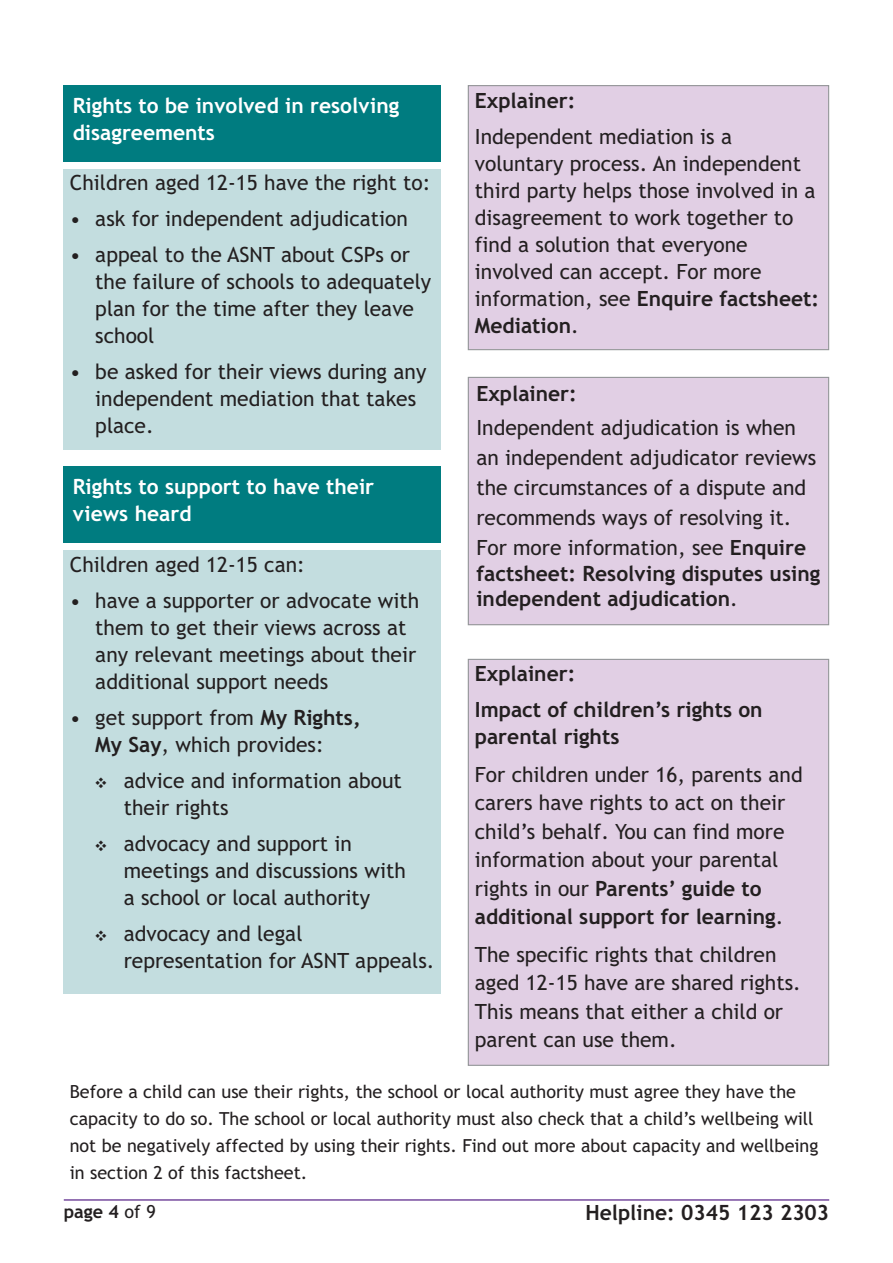
<style>
.page{position:relative;width:893px;height:1263px;background:#fff}
.page>*{position:absolute;margin:0;border:0;box-sizing:border-box;transform-origin:0 0}
.t1{font:21px/27px "Trebuchet MS";color:#231f20}
.t2{font:700 21px/36px "Trebuchet MS";color:#231f20}
.t3{font:700 21px/27px "Trebuchet MS";color:#fff}
.t4{font:18px/27px "Trebuchet MS";color:#231f20}
.t5{font:700 18px "Trebuchet MS";color:#231f20}
.s1{font-weight:700}
.s2{font-family:"Monotype Sorts";font-size:15px}
.s3{font-weight:400}
</style>
<div class="page">
<hr style="left:64px;top:1199px;width:765px;height:2px;background:#764b9e">
<div style="left:64px;top:85px;width:377px;height:77px;background:#007c80"></div>
<div style="left:64px;top:169px;width:377px;height:280px;background:#c3dddf"></div>
<div style="left:64px;top:466px;width:377px;height:77px;background:#007c80"></div>
<div style="left:64px;top:550px;width:377px;height:443px;background:#c3dddf"></div>
<div style="left:469px;top:660px;width:359px;height:405px;background:#e1cfe4"></div>
<div style="left:468px;top:659px;width:361px;height:407px;border:1px solid #939598"></div>
<div style="left:469px;top:86px;width:359px;height:263px;background:#e1cfe4"></div>
<div style="left:468px;top:85px;width:361px;height:265px;border:1px solid #939598"></div>
<div style="left:469px;top:378px;width:359px;height:246px;background:#e1cfe4"></div>
<div style="left:468px;top:377px;width:361px;height:248px;border:1px solid #939598"></div>
<p class="t3" style="left:73px;top:92px;width:328px">Rights to be involved in resolving disagreements</p>
<p class="t1" style="left:70px;top:169px;width:362px">Children aged 12-15 have the right to:</p>
<p class="t1" style="left:70px;top:205px;width:340px">• ask for independent adjudication</p>
<p class="t1" style="left:95px;top:241px;width:337px;text-indent:-26px">• appeal to the ASNT about CSPs or the failure of schools to adequately plan for the time after they leave school</p>
<p class="t1" style="left:95px;top:358px;width:333px;text-indent:-26px">• be asked for their views during any independent mediation that takes place.</p>
<p class="t3" style="left:73px;top:473px;width:303px">Rights to support to have their views heard</p>
<p class="t1" style="left:70px;top:551px;width:237px">Children aged 12-15 can:</p>
<p class="t1" style="left:95px;top:587px;width:325px;text-indent:-26px">• have a supporter or advocate with them to get their views across at any relevant meetings about their additional support needs</p>
<p class="t1" style="left:70px;top:704px;width:292px;text-align:center">• get support from <span class="s1">My Rights,<br>My Say</span>, which provides:</p>
<p class="t1" style="left:124px;top:767px;width:280px;text-indent:-28px"><span class="s2">V</span> advice and information about their rights</p>
<p class="t1" style="left:124px;top:830px;width:284px;text-indent:-28px"><span class="s2">V</span> advocacy and support in meetings and discussions with a school or local authority</p>
<p class="t1" style="left:124px;top:920px;width:312px;text-indent:-28px"><span class="s2">V</span> advocacy and legal representation for ASNT appeals.</p>
<p class="t2" style="left:475px;top:82px;width:102px">Explainer:</p>
<p class="t1" style="left:475px;top:123px;width:346px">Independent mediation is a voluntary process. An independent third party helps those involved in a disagreement to work together to find a solution that everyone involved can accept. For more information, see <span class="s1">Enquire factsheet:<br>Mediation</span>.</p>
<p class="t2" style="left:476px;top:376px;width:102px">Explainer:</p>
<p class="t1" style="left:476px;top:413px;width:341px;line-height:30px">Independent adjudication is when an independent adjudicator reviews the circumstances of a dispute and recommends ways of resolving it.<br>For more information, see <span class="s1">Enquire</span></p>
<p class="t2" style="left:476px;top:561px;width:345px;line-height:25.5px">factsheet: Resolving disputes using independent adjudication<span class="s3">.</span></p>
<p class="t2" style="left:475px;top:656px;width:289px">Explainer:<br>Impact of children’s rights on</p>
<p class="t2" style="left:475px;top:719px;width:146px">parental rights</p>
<p class="t1" style="left:475px;top:760px;width:329px;line-height:28.5px">For children under 16, parents and carers have rights to act on their child’s behalf. You can find more information about your parental rights in our <span class="s1">Parents’ guide to additional support for learning</span>.</p>
<p class="t1" style="left:475px;top:940px;width:328px;line-height:28.5px">The specific rights that children aged 12-15 have are shared rights.<br>This means that either a child or parent can use them.</p>
<p class="t4" style="left:70px;top:1078px;width:750px">Before a child can use their rights, the school or local authority must agree they have the capacity to do so. The school or local authority must also check that a child’s wellbeing will not be negatively affected by using their rights. Find out more about capacity and wellbeing in section 2 of this factsheet.</p>
<p class="t5" style="left:64px;top:1201px;width:94px">page 4 <span class="s3">of 9</span></p>
<p class="t2" style="left:585px;top:1195px;width:245px">Helpline: 0345 123 2303</p>
</div>
